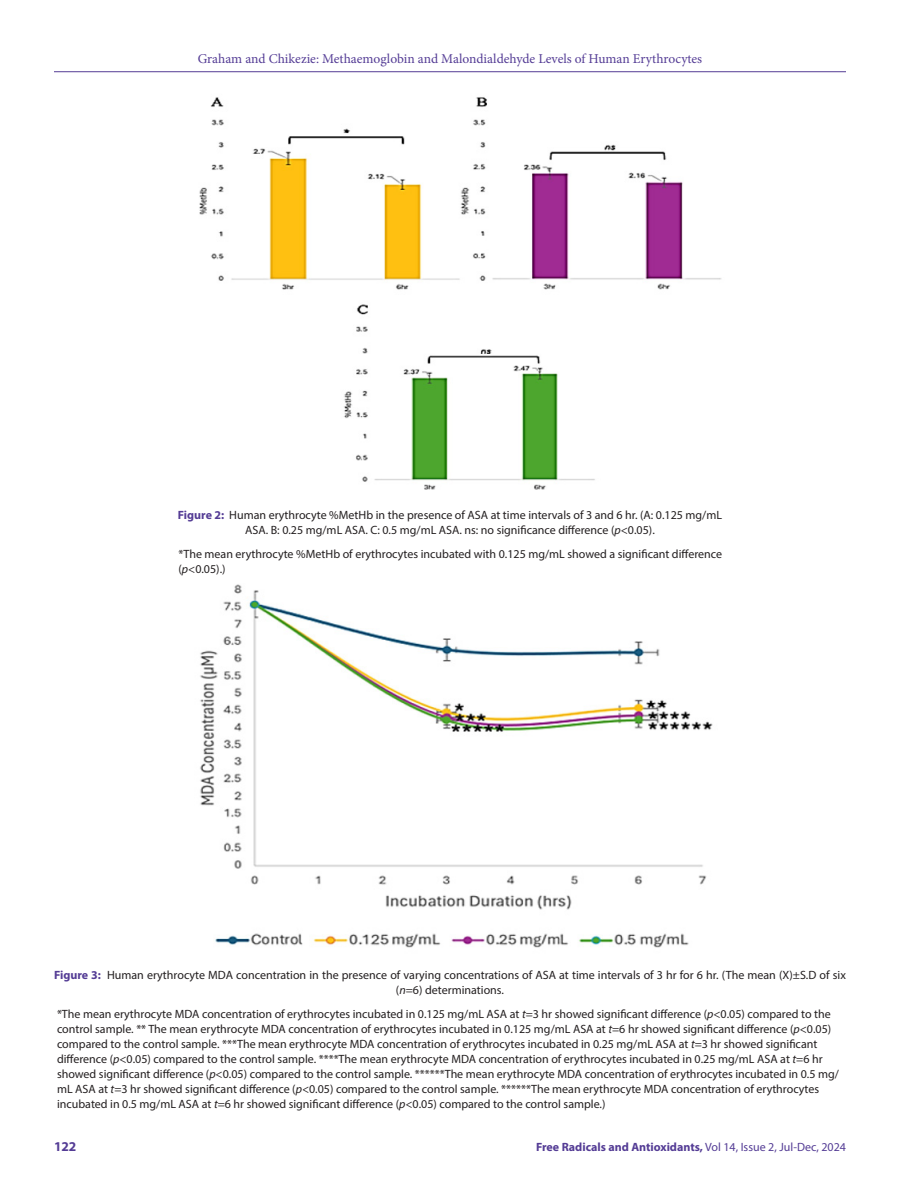
<style>
.page{position:relative;width:918px;height:1188px;background:#fff}
.page>*{position:absolute;margin:0;border:0;box-sizing:border-box;transform-origin:0 0}
.t1{font:13.5px "Minion Pro";color:#543c95}
.t2{font:700 13.5px "Myriad Pro";color:#543c95}
.FIG_footnote{font:12px/15px "Myriad Pro";color:#231f20}
.FIG_Caption{font:12px/15px "Myriad Pro";color:#231f20;text-align:center}
.t3{font:700 12px "Myriad Pro";color:#543c95}
.s1{font-weight:700;color:#543c95}
.s2{font-style:italic}
.s3{font-weight:400}
</style>
<div class="page">
<hr style="left:54px;top:71px;width:792px;height:1px;background:#543c95">
<img style="left:199px;top:97px;width:523px;height:393px">
<img style="left:200px;top:584px;width:513px;height:364px">
<p class="t1" style="left:198px;top:50px;width:506px">Graham and Chikezie: Methaemoglobin and Malondialdehyde Levels of Human Erythrocytes</p>
<p class="FIG_Caption" style="left:178px;top:508px;width:546px"><span class="s1">Figure 2:</span> Human erythrocyte %MetHb in the presence of ASA at time intervals of 3 and 6 hr. (A: 0.125 mg/mL<br>ASA. B: 0.25 mg/mL ASA. C: 0.5 mg/mL ASA. ns: no significance difference (<span class="s2">p</span>&lt;0.05).</p>
<p class="FIG_footnote" style="left:178px;top:547px;width:545px">*The mean erythrocyte %MetHb of erythrocytes incubated with 0.125 mg/mL showed a significant difference (<span class="s2">p</span>&lt;0.05).)</p>
<p class="FIG_Caption" style="left:54px;top:967px;width:793px"><span class="s1">Figure 3:</span> Human erythrocyte MDA concentration in the presence of varying concentrations of ASA at time intervals of 3 hr for 6 hr. (The mean (X)±S.D of six (<span class="s2">n</span>=6) determinations.</p>
<p class="FIG_footnote" style="left:57px;top:1006px;width:783px">*The mean erythrocyte MDA concentration of erythrocytes incubated in 0.125 mg/mL ASA at <span class="s2">t</span>=3 hr showed significant difference (<span class="s2">p</span>&lt;0.05) compared to the control sample. ** The mean erythrocyte MDA concentration of erythrocytes incubated in 0.125 mg/mL ASA at <span class="s2">t</span>=6 hr showed significant difference (<span class="s2">p</span>&lt;0.05) compared to the control sample. ***The mean erythrocyte MDA concentration of erythrocytes incubated in 0.25 mg/mL ASA at <span class="s2">t</span>=3 hr showed significant difference (<span class="s2">p</span>&lt;0.05) compared to the control sample. ****The mean erythrocyte MDA concentration of erythrocytes incubated in 0.25 mg/mL ASA at <span class="s2">t</span>=6 hr showed significant difference (<span class="s2">p</span>&lt;0.05) compared to the control sample. ******The mean erythrocyte MDA concentration of erythrocytes incubated in 0.5 mg/ mL ASA at <span class="s2">t</span>=3 hr showed significant difference (<span class="s2">p&lt;</span>0.05) compared to the control sample. ******The mean erythrocyte MDA concentration of erythrocytes incubated in 0.5 mg/mL ASA at <span class="s2">t</span>=6 hr showed significant difference (<span class="s2">p&lt;</span>0.05) compared to the control sample.)</p>
<p class="t2" style="left:54px;top:1137px;width:24px">122</p>
<p class="t3" style="left:536px;top:1139px;width:311px">Free Radicals and Antioxidants, <span class="s3">Vol 14, Issue 2, Jul-Dec, 2024</span></p>
</div>
